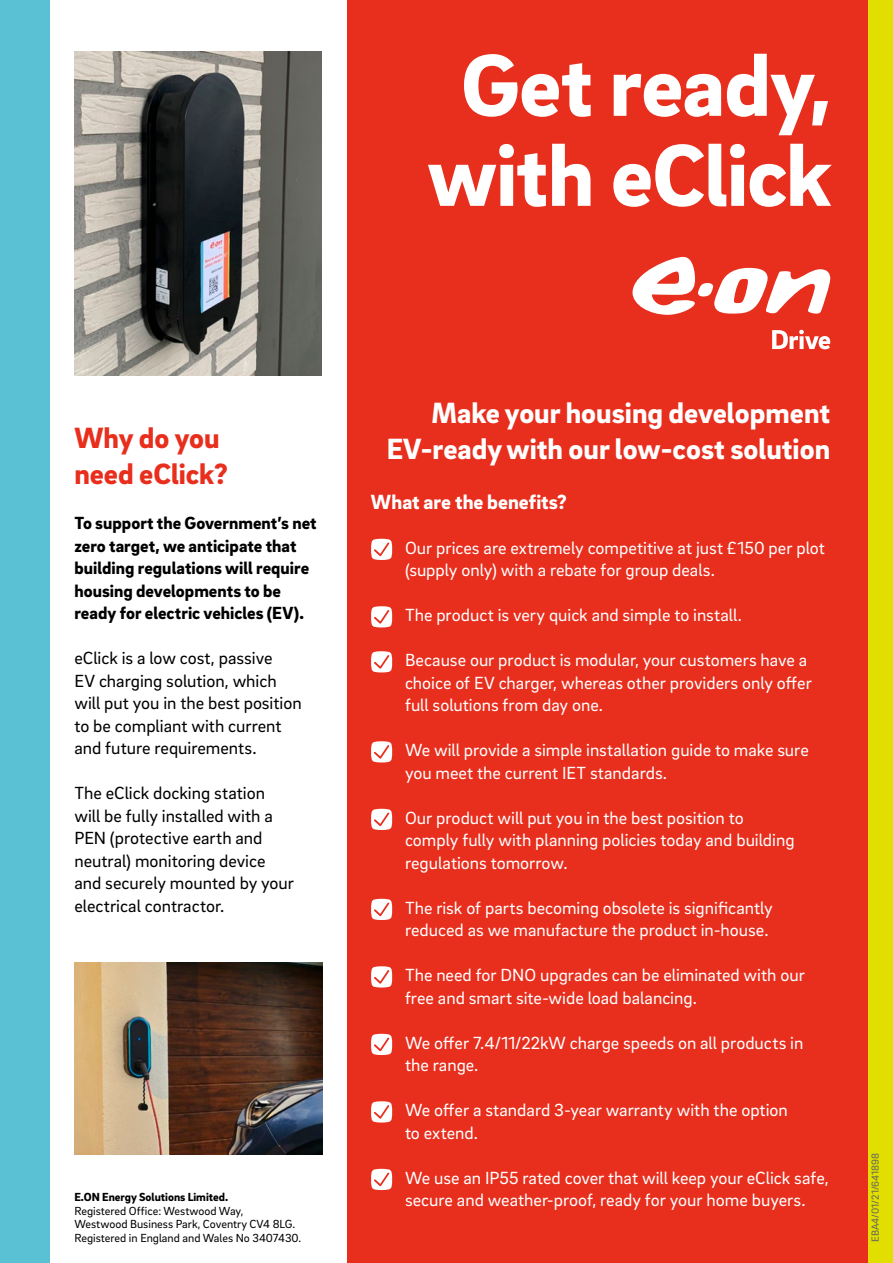
<style>
.page{position:relative;width:893px;height:1263px;background:#fff}
.page>*{position:absolute;margin:0;border:0;box-sizing:border-box;transform-origin:0 0}
.t1{font:900 90px/90px "EON Brix Sans";letter-spacing:-.01em;color:#fff;text-align:center}
.t2{font:900 30px/36px "EON Brix Sans";color:#fff;text-align:right}
.t3{font:900 30px/36px "EON Brix Sans";color:#e82e1d}
.t4{font:900 21px "EON Brix Sans";color:#fff}
.t5{font:18px/22.5px "EON Brix Sans";color:#fff}
.t6{font:18px/22.5px "EON Brix Sans";color:#000}
.t7{font:900 18px/22.5px "EON Brix Sans";color:#000}
.t8{font:12px/13.5px "EON Brix Sans";color:#000}
.t9{font:900 12px "EON Brix Sans";color:#000}
.t10{font:10.5px "EON Brix Sans";color:#626362}
</style>
<div class="page">
<div style="left:347px;top:0;width:521px;height:1263px;background:#e82e1d"></div>
<div style="left:0;top:0;width:50px;height:1263px;background:#59c1d3"></div>
<div style="left:868px;top:0;width:25px;height:1263px;background:#e2df00"></div>
<svg style="left:371px;top:539px;width:21px;height:21px"></svg>
<svg style="left:371px;top:606px;width:21px;height:21px"></svg>
<svg style="left:371px;top:651px;width:21px;height:21px"></svg>
<svg style="left:371px;top:741px;width:21px;height:21px"></svg>
<svg style="left:371px;top:809px;width:21px;height:21px"></svg>
<svg style="left:371px;top:899px;width:21px;height:21px"></svg>
<svg style="left:371px;top:966px;width:21px;height:21px"></svg>
<svg style="left:371px;top:1034px;width:21px;height:21px"></svg>
<svg style="left:371px;top:1101px;width:21px;height:21px"></svg>
<svg style="left:371px;top:1169px;width:21px;height:21px"></svg>
<img style="left:74px;top:963px;width:248px;height:191px">
<svg style="left:632px;top:257px;width:198px;height:58px"></svg>
<svg style="left:772px;top:330px;width:58px;height:19px"></svg>
<img style="left:74px;top:51px;width:247px;height:325px">
<h1 class="t1" style="left:427px;top:36px;width:406px">Get ready, with eClick</h1>
<h2 class="t3" style="left:74px;top:419px;width:155px">Why do you need eClick?</h2>
<p class="t7" style="left:74px;top:511px;width:244px">To support the Government’s net zero target, we anticipate that building regulations will require housing developments to be ready for electric vehicles (EV).</p>
<p class="t6" style="left:74px;top:646px;width:229px">eClick is a low cost, passive<br>EV charging solution, which will put you in the best position to be compliant with current and future requirements.</p>
<p class="t6" style="left:74px;top:781px;width:221px">The eClick docking station will be fully installed with a<br>PEN (protective earth and neutral) monitoring device and securely mounted by your electrical contractor.</p>
<p class="t9" style="left:74px;top:1189px;width:155px">E.ON Energy Solutions Limited.</p>
<p class="t8" style="left:74px;top:1203px;width:228px">Registered Office: Westwood Way,<br>Westwood Business Park, Coventry CV4 8LG.<br>Registered in England and Wales No 3407430.</p>
<h2 class="t2" style="left:387px;top:393px;width:445px">Make your housing development<br>EV-ready with our low-cost solution</h2>
<p class="t4" style="left:371px;top:488px;width:197px">What are the benefits?</p>
<p class="t5" style="left:405px;top:535px;width:421px">Our prices are extremely competitive at just £150 per plot (supply only) with a rebate for group deals.</p>
<p class="t5" style="left:405px;top:603px;width:338px">The product is very quick and simple to install.</p>
<p class="t5" style="left:405px;top:648px;width:408px">Because our product is modular, your customers have a choice of EV charger, whereas other providers only offer full solutions from day one.</p>
<p class="t5" style="left:405px;top:738px;width:405px">We will provide a simple installation guide to make sure you meet the current IET standards.</p>
<p class="t5" style="left:405px;top:805px;width:391px">Our product will put you in the best position to comply fully with planning policies today and building regulations tomorrow.</p>
<p class="t5" style="left:405px;top:895px;width:369px">The risk of parts becoming obsolete is significantly reduced as we manufacture the product in-house.</p>
<p class="t5" style="left:405px;top:963px;width:401px">The need for DNO upgrades can be eliminated with our free and smart site-wide load balancing.</p>
<p class="t5" style="left:405px;top:1030px;width:400px">We offer 7.4/11/22kW charge speeds on all products in the range.</p>
<p class="t5" style="left:405px;top:1098px;width:384px">We offer a standard 3-year warranty with the option to extend.</p>
<p class="t5" style="left:405px;top:1165px;width:425px">We use an IP55 rated cover that will keep your eClick safe, secure and weather-proof, ready for your home buyers.</p>
<p class="t10" style="left:869px;top:1242px;width:91px;rotate:-90deg">EBA4/01/21/641898</p>
</div>
